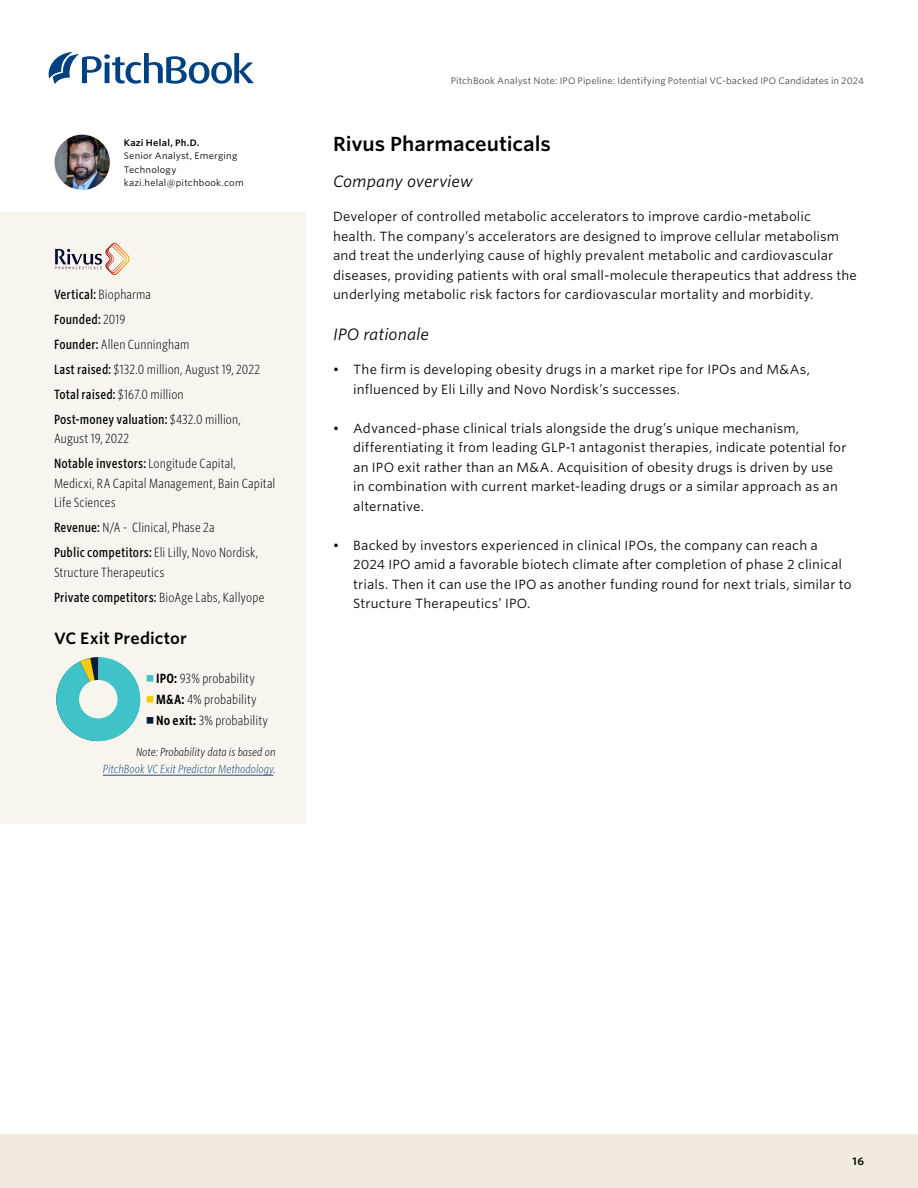
<style>
.page{position:relative;width:918px;height:1188px;background:#fff}
.page>*{position:absolute;margin:0;border:0;box-sizing:border-box;transform-origin:0 0}
.AN_Section_title{font:600 19.5px "Whitney S Sm";letter-spacing:-.005em;color:#000}
.AN_Subsection_I{font:italic 15.75px "Whitney S Sm";color:#000}
.AN_Chart___table_title{font:600 15.75px "Whitney S Sm";color:#000}
.AN_Body_copy{font:12.75px/19.5px "Whitney S Sm";letter-spacing:.01em;color:#000}
.AN_Company_highlights{font:300 12.75px/19.5px "Whitney Cond S Sm";letter-spacing:.01em;color:#000}
.AN_Company_highlights-2{font:500 12.75px "Whitney Cond S Sm";letter-spacing:.01em;color:#000}
.ETR_Source_tag{font:italic 300 11.25px/16.5px "Whitney Cond S Sm";color:#1d5080;text-align:right}
.t1{font:600 10.5px "Whitney S Sm";color:#000}
.t2{font:9px "Whitney S Sm";letter-spacing:.01em;color:#484643}
.AN_TOC_credits_text{font:9px/13.5px "Whitney S Sm";letter-spacing:.025em;color:#000}
.s1{font-weight:600}
.s2{font-weight:300}
.s3{font-weight:500}
.s4{color:#000}
</style>
<div class="page">
<div style="left:0;top:1134px;width:918px;height:54px;background:#f0ebde"></div>
<svg style="left:49px;top:52px;width:205px;height:32px"></svg>
<img style="left:55px;top:135px;width:55px;height:55px;border-radius:28px">
<div style="left:0;top:212px;width:306px;height:611px;background:#f8f5ef"></div>
<img style="left:55px;top:242px;width:75px;height:32px">
<svg style="left:56px;top:657px;width:84px;height:84px"></svg>
<div style="left:79px;top:680px;width:39px;height:38px;background:#f8f5ef;border-radius:50%"></div>
<hr style="left:103px;top:775px;width:170px;height:1px;background:#1d5080">
<p class="AN_TOC_credits_text" style="left:124px;top:135px;width:121px"><span class="s1">Kazi Helal, Ph.D.<br></span>Senior Analyst, Emerging<br>Technology kazi.helal@pitchbook.com</p>
<p class="AN_Company_highlights-2" style="left:54px;top:286px;width:99px">Vertical: <span class="s2">Biopharma</span></p>
<p class="AN_Company_highlights-2" style="left:54px;top:311px;width:73px">Founded: <span class="s2">2019</span></p>
<p class="AN_Company_highlights" style="left:54px;top:334px;width:137px"><span class="s3">Founder:</span> Allen Cunningham</p>
<p class="AN_Company_highlights" style="left:54px;top:359px;width:208px"><span class="s3">Last raised:</span> $132.0 million, August 19, 2022</p>
<p class="AN_Company_highlights" style="left:54px;top:384px;width:131px"><span class="s3">Total raised:</span> $167.0 million</p>
<p class="AN_Company_highlights" style="left:54px;top:409px;width:188px"><span class="s3">Post-money valuation:</span> $432.0 million,<br>August 19, 2022</p>
<p class="AN_Company_highlights" style="left:54px;top:454px;width:223px"><span class="s3">Notable investors:</span> Longitude Capital,<br>Medicxi, RA Capital Management, Bain Capital<br>Life Sciences</p>
<p class="AN_Company_highlights" style="left:54px;top:517px;width:162px"><span class="s3">Revenue:</span> N/A - Clinical, Phase 2a</p>
<p class="AN_Company_highlights" style="left:54px;top:542px;width:206px"><span class="s3">Public competitors:</span> Eli Lilly, Novo Nordisk,<br>Structure Therapeutics</p>
<p class="AN_Company_highlights-2" style="left:54px;top:588px;width:212px">Private competitors: <span class="s2">BioAge Labs, Kallyope</span></p>
<p class="AN_Chart___table_title" style="left:54px;top:627px;width:134px">VC Exit Predictor</p>
<p class="AN_Company_highlights" style="left:180px;top:668px;width:14px">84</p>
<p class="AN_Company_highlights" style="left:187px;top:689px;width:75px">14% probability</p>
<p class="AN_Company_highlights" style="left:199px;top:710px;width:7px">2</p>
<p class="AN_Company_highlights" style="left:156px;top:668px;width:114px;line-height:21px"><span class="s1">IPO:</span> 93% probability<br><span class="s1">M&amp;A:</span> 4% probability<br><span class="s1">No exit:</span> 3% probability</p>
<p class="ETR_Source_tag" style="left:103px;top:744px;width:174px"><span class="s4">Note: Probability data is based on<br></span>PitchBook VC Exit Predictor Methodology<span class="s4">.</span></p>
<p class="t2" style="left:451px;top:75px;width:415px">PitchBook Analyst Note: IPO Pipeline: Identifying Potential VC-backed IPO Candidates in 2024</p>
<p class="AN_Section_title" style="left:333px;top:130px;width:220px">Rivus Pharmaceuticals</p>
<p class="AN_Subsection_I" style="left:333px;top:170px;width:141px">Company overview</p>
<p class="AN_Body_copy" style="left:333px;top:207px;width:525px">Developer of controlled metabolic accelerators to improve cardio-metabolic health. The company’s accelerators are designed to improve cellular metabolism and treat the underlying cause of highly prevalent metabolic and cardiovascular diseases, providing patients with oral small-molecule therapeutics that address the underlying metabolic risk factors for cardiovascular mortality and morbidity.</p>
<p class="AN_Subsection_I" style="left:333px;top:323px;width:98px">IPO rationale</p>
<p class="AN_Body_copy" style="left:353px;top:360px;width:458px;text-indent:-20px">• The firm is developing obesity drugs in a market ripe for IPOs and M&amp;As, influenced by Eli Lilly and Novo Nordisk’s successes.</p>
<p class="AN_Body_copy" style="left:353px;top:418px;width:495px;text-indent:-20px">• Advanced-phase clinical trials alongside the drug’s unique mechanism, differentiating it from leading GLP-1 antagonist therapies, indicate potential for an IPO exit rather than an M&amp;A. Acquisition of obesity drugs is driven by use in combination with current market-leading drugs or a similar approach as an alternative.</p>
<p class="AN_Body_copy" style="left:353px;top:535px;width:500px;text-indent:-20px">• Backed by investors experienced in clinical IPOs, the company can reach a 2024 IPO amid a favorable biotech climate after completion of phase 2 clinical trials. Then it can use the IPO as another funding round for next trials, similar to Structure Therapeutics’ IPO.</p>
<p class="t1" style="left:852px;top:1154px;width:13px">16</p>
</div>
